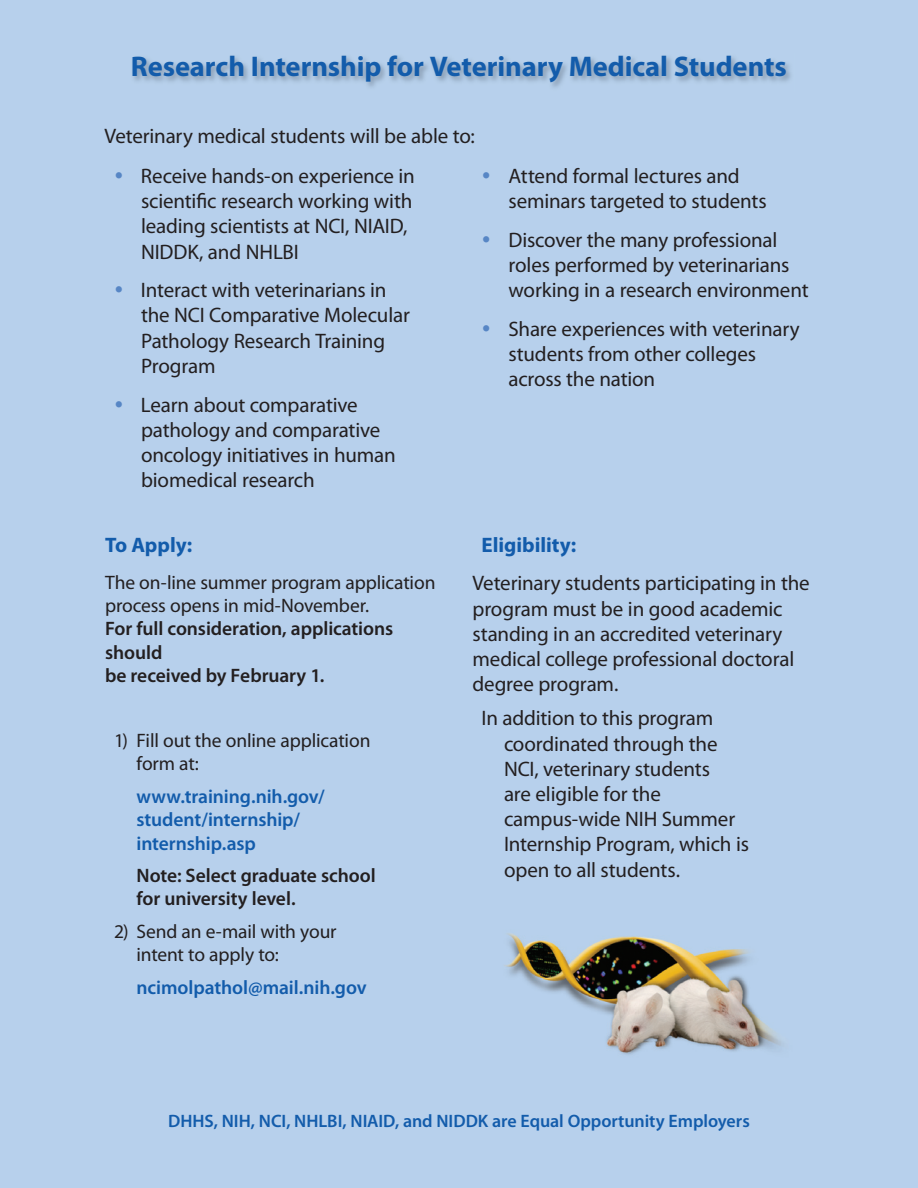
<style>
.page{position:relative;width:918px;height:1188px;background:#b7d0ec}
.page>*{position:absolute;margin:0;border:0;box-sizing:border-box;transform-origin:0 0}
.t1{font:700 28.5px "Myriad Pro";letter-spacing:-.005em;color:#135cab}
.t2{font:21px/25.2px "Myriad Pro";letter-spacing:-.01em;color:#231f20}
.t3{font:700 21px "Myriad Pro";color:#135cab}
.t4{font:19.5px/23.4px "Myriad Pro";letter-spacing:-.01em;color:#231f20}
.t5{font:600 19.5px/23.4px "Myriad Pro";letter-spacing:-.005em;color:#231f20}
.t6{font:600 19.5px/23.4px "Myriad Pro";letter-spacing:-.005em;color:#135cab}
.t7{font:600 18px "Myriad Pro";color:#135cab}
.s1{color:#5786c5}
</style>
<div class="page">
<img style="left:133px;top:57px;width:658px;height:30px">
<img style="left:504px;top:933px;width:280px;height:122px">
<h1 class="t1" style="left:131px;top:51px;width:657px">Research Internship for Veterinary Medical Students</h1>
<p class="t2" style="left:105px;top:123px;width:372px">Veterinary medical students will be able to:</p>
<p class="t2" style="left:141px;top:164px;width:275px;text-indent:-27px"><span class="s1">•</span> Receive hands-on experience in scientific research working with leading scientists at NCI, NIAID,<br>NIDDK, and NHLBI</p>
<p class="t2" style="left:141px;top:278px;width:270px;text-indent:-27px"><span class="s1">•</span> Interact with veterinarians in the NCI Comparative Molecular<br>Pathology Research Training<br>Program</p>
<p class="t2" style="left:141px;top:392px;width:256px;text-indent:-27px"><span class="s1">•</span> Learn about comparative pathology and comparative oncology initiatives in human biomedical research</p>
<p class="t2" style="left:508px;top:164px;width:260px;text-indent:-27px"><span class="s1">•</span> Attend formal lectures and seminars targeted to students</p>
<p class="t2" style="left:508px;top:228px;width:302px;text-indent:-27px"><span class="s1">•</span> Discover the many professional roles performed by veterinarians working in a research environment</p>
<p class="t2" style="left:508px;top:317px;width:293px;text-indent:-27px"><span class="s1">•</span> Share experiences with veterinary students from other colleges across the nation</p>
<p class="t3" style="left:105px;top:533px;width:89px">To Apply:</p>
<p class="t4" style="left:105px;top:571px;width:332px">The on-line summer program application process opens in mid-November.</p>
<p class="t5" style="left:105px;top:617px;width:290px">For full consideration, applications should<br>be received by February 1.</p>
<p class="t4" style="left:136px;top:729px;width:236px;text-indent:-22px">1) Fill out the online application form at:</p>
<p class="t6" style="left:136px;top:785px;width:190px">www.training.nih.gov/ student/internship/ internship.asp</p>
<p class="t5" style="left:136px;top:864px;width:241px">Note: Select graduate school for university level.</p>
<p class="t4" style="left:136px;top:920px;width:202px;text-indent:-22px">2) Send an e-mail with your intent to apply to:</p>
<p class="t6" style="left:136px;top:976px;width:232px">ncimolpathol@mail.nih.gov</p>
<p class="t3" style="left:482px;top:533px;width:96px">Eligibility:</p>
<p class="t2" style="left:472px;top:571px;width:339px">Veterinary students participating in the program must be in good academic standing in an accredited veterinary medical college professional doctoral degree program.</p>
<p class="t2" style="left:504px;top:706px;width:246px;text-indent:-22px">In addition to this program coordinated through the<br>NCI, veterinary students<br>are eligible for the campus-wide NIH Summer<br>Internship Program, which is open to all students.</p>
<p class="t7" style="left:168px;top:1111px;width:583px">DHHS, NIH, NCI, NHLBI, NIAID, and NIDDK are Equal Opportunity Employers</p>
</div>
